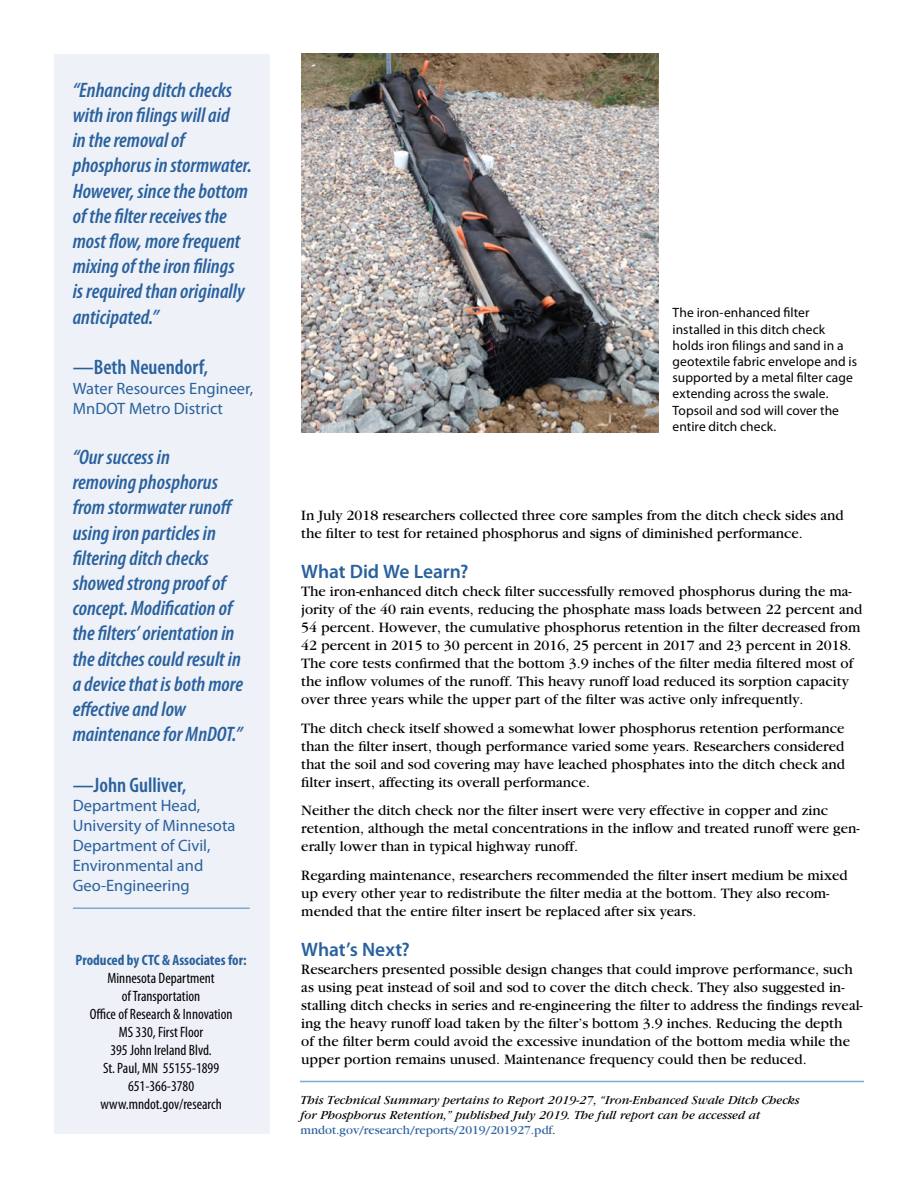
<style>
.page{position:relative;width:918px;height:1188px;background:#fff}
.page>*{position:absolute;margin:0;border:0;box-sizing:border-box;transform-origin:0 0}
.t1{font:italic 600 condensed 21px/25.2px "Myriad Pro";color:#29619e}
.t2{font:600 condensed 21px "Myriad Pro";color:#29619e}
.t3{font:600 19.5px "Myriad Pro";letter-spacing:-.005em;color:#29619e}
.t4{font:16.5px/19.8px "Myriad Pro";color:#29619e}
.t5{font:15px/18px "Garamond";color:#000}
.t6{font:condensed 15px/18px "Myriad Pro";color:#000;text-align:center}
.t7{font:700 condensed 15px "Myriad Pro";color:#29619e}
.t8{font:13.5px/16.2px "Myriad Pro";letter-spacing:.005em;color:#000}
.t9{font:italic 12.75px/15.3px "Garamond";color:#000}
.s1{font-style:normal;color:#29619e}
.s2{font-style:normal}
</style>
<div class="page">
<div style="left:54px;top:54px;width:216px;height:1080px;background:#eef1f8"></div>
<hr style="left:300px;top:1081px;width:564px;height:1px;background:#7baad4">
<img style="left:301px;top:54px;width:358px;height:379px">
<hr style="left:73px;top:908px;width:177px;height:1px;background:#7baad4">
<p class="t1" style="left:73px;top:78px;width:181px">“Enhancing ditch checks with iron filings will aid<br>in the removal of phosphorus in stormwater.<br>However, since the bottom of the filter receives the most flow, more frequent mixing of the iron filings<br>is required than originally anticipated.”</p>
<h1 class="t2" style="left:73px;top:356px;width:137px">—Beth Neuendorf,</h1>
<p class="t4" style="left:73px;top:378px;width:182px">Water Resources Engineer,<br>MnDOT Metro District</p>
<p class="t1" style="left:73px;top:445px;width:172px">“Our success in<br>removing phosphorus from stormwater runoff using iron particles in filtering ditch checks showed strong proof of concept. Modification of the filters’ orientation in the ditches could result in a device that is both more effective and low maintenance for MnDOT.”</p>
<h1 class="t2" style="left:73px;top:773px;width:115px">—John Gulliver,</h1>
<p class="t4" style="left:73px;top:796px;width:164px">Department Head,<br>University of Minnesota<br>Department of Civil,<br>Environmental and<br>Geo-Engineering</p>
<p class="t7" style="left:76px;top:950px;width:173px">Produced by CTC &amp; Associates for:</p>
<p class="t6" style="left:90px;top:968px;width:144px">Minnesota Department<br>of Transportation<br>Office of Research &amp; Innovation<br>MS 330, First Floor<br>395 John Ireland Blvd.<br>St. Paul, MN 55155-1899<br>651-366-3780 www.mndot.gov/research</p>
<p class="t8" style="left:673px;top:305px;width:186px">The iron-enhanced filter installed in this ditch check holds iron filings and sand in a geotextile fabric envelope and is supported by a metal filter cage extending across the swale.<br>Topsoil and sod will cover the entire ditch check.</p>
<p class="t5" style="left:301px;top:507px;width:544px">In July 2018 researchers collected three core samples from the ditch check sides and the filter to test for retained phosphorus and signs of diminished performance.</p>
<h2 class="t3" style="left:301px;top:559px;width:169px">What Did We Learn?</h2>
<p class="t5" style="left:301px;top:582px;width:563px">The iron-enhanced ditch check filter successfully removed phosphorus during the ma&shy;jority of the 40 rain events, reducing the phosphate mass loads between 22 percent and 54 percent. However, the cumulative phosphorus retention in the filter decreased from 42 percent in 2015 to 30 percent in 2016, 25 percent in 2017 and 23 percent in 2018.<br>The core tests confirmed that the bottom 3.9 inches of the filter media filtered most of the inflow volumes of the runoff. This heavy runoff load reduced its sorption capacity over three years while the upper part of the filter was active only infrequently.</p>
<p class="t5" style="left:301px;top:719px;width:545px;text-align:justify">The ditch check itself showed a somewhat lower phosphorus retention performance than the filter insert, though performance varied some years. Researchers considered that the soil and sod covering may have leached phosphates into the ditch check and filter insert, affecting its overall performance.</p>
<p class="t5" style="left:301px;top:802px;width:560px">Neither the ditch check nor the filter insert were very effective in copper and zinc retention, although the metal concentrations in the inflow and treated runoff were gen&shy;erally lower than in typical highway runoff.</p>
<p class="t5" style="left:301px;top:867px;width:548px">Regarding maintenance, researchers recommended the filter insert medium be mixed up every other year to redistribute the filter media at the bottom. They also recom&shy;mended that the entire filter insert be replaced after six years.</p>
<h2 class="t3" style="left:301px;top:937px;width:110px">What’s Next?</h2>
<p class="t5" style="left:301px;top:960px;width:563px">Researchers presented possible design changes that could improve performance, such as using peat instead of soil and sod to cover the ditch check. They also suggested in&shy;stalling ditch checks in series and re-engineering the filter to address the findings reveal&shy;ing the heavy runoff load taken by the filter’s bottom 3.9 inches. Reducing the depth<br>of the filter berm could avoid the excessive inundation of the bottom media while the upper portion remains unused. Maintenance frequency could then be reduced.</p>
<p class="t9" style="left:301px;top:1092px;width:501px">This Technical Summary pertains to Report 2019-27, “Iron-Enhanced Swale Ditch Checks for Phosphorus Retention,” published July 2019. The full report can be accessed at <span class="s1">mndot.gov/research/reports/2019/201927.pdf</span><span class="s2">.</span></p>
</div>
